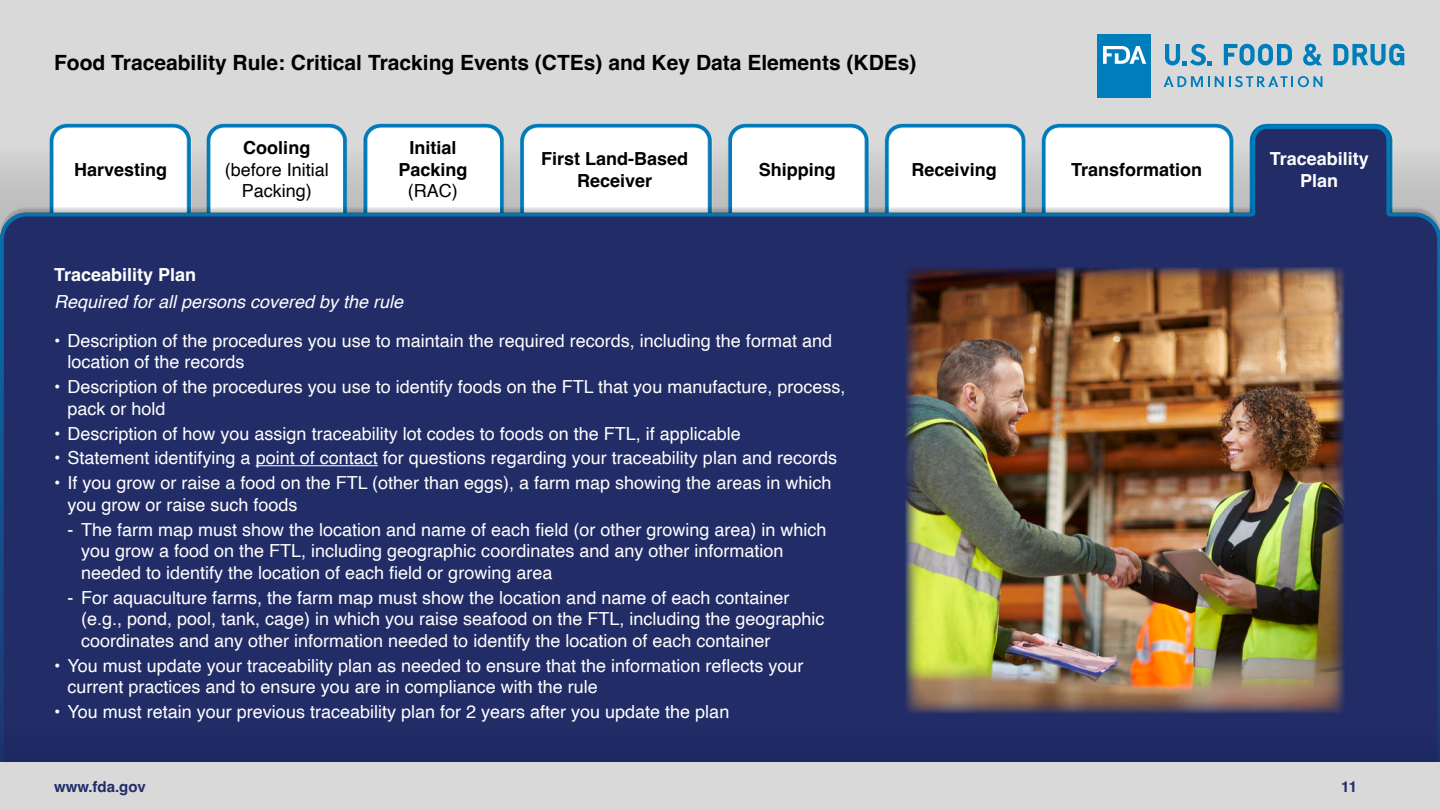
<style>
.page{position:relative;width:1440px;height:810px;background:#fff}
.page>*{position:absolute;margin:0;border:0;box-sizing:border-box;transform-origin:0 0}
.t1{font:700 21px "Helvetica";color:#000}
.t2{font:18px/21.6px "Helvetica";color:#fff}
.t3{font:700 18px/21.6px "Helvetica";color:#000;text-align:center}
.t4{font:italic 18px "Helvetica";color:#fff}
.t5{font:700 18px/21.6px "Helvetica";color:#fff;text-align:center}
.t6{font:18px/21.6px "Helvetica";color:#000;text-align:center}
.t7{font:700 15px "Helvetica";color:#222c67}
</style>
<div class="page">
<div style="left:0;top:0;width:1440px;height:762px;background:#d9d9d9"></div>
<div style="left:0;top:762px;width:1440px;height:48px;background:#d9d9d9"></div>
<svg style="left:1163px;top:76px;width:159px;height:11px;background:#8eb9ce"></svg>
<svg style="left:1223px;top:44px;width:69px;height:21px"></svg>
<svg style="left:1303px;top:44px;width:19px;height:22px"></svg>
<svg style="left:1333px;top:44px;width:71px;height:21px"></svg>
<svg style="left:1165px;top:44px;width:47px;height:22px"></svg>
<div style="left:1097px;top:34px;width:54px;height:64px;background:#007dbb"></div>
<svg style="left:1103px;top:46px;width:43px;height:18px"></svg>
<img style="left:0;top:107px;width:1440px;height:649px">
<img style="left:905px;top:267px;width:439px;height:447px">
<hr style="left:256px;top:465px;width:122px;height:1px;background:#fff">
<p class="t1" style="left:54px;top:50px;width:864px">Food Traceability Rule: Critical Tracking Events (CTEs) and Key Data Elements (KDEs)</p>
<p class="t3" style="left:74px;top:161px;width:95px">Harvesting</p>
<p class="t3" style="left:243px;top:139px;width:68px">Cooling</p>
<p class="t6" style="left:225px;top:159px;width:106px">(before Initial<br>Packing)</p>
<p class="t3" style="left:398px;top:139px;width:71px">Initial<br>Packing</p>
<p class="t6" style="left:408px;top:181px;width:51px">(RAC)</p>
<p class="t3" style="left:541px;top:150px;width:149px">First Land-Based<br>Receiver</p>
<p class="t3" style="left:759px;top:161px;width:79px">Shipping</p>
<p class="t3" style="left:911px;top:161px;width:87px">Receiving</p>
<p class="t3" style="left:1071px;top:161px;width:133px">Transformation</p>
<p class="t5" style="left:54px;top:266px;width:144px">Traceability Plan</p>
<p class="t4" style="left:54px;top:287px;width:351px">Required for all persons covered by the rule</p>
<p class="t2" style="left:68px;top:330px;width:766px;text-indent:-14px">• Description of the procedures you use to maintain the required records, including the format and location of the records</p>
<p class="t2" style="left:68px;top:377px;width:779px;text-indent:-14px">• Description of the procedures you use to identify foods on the FTL that you manufacture, process, pack or hold</p>
<p class="t2" style="left:54px;top:423px;width:688px">• Description of how you assign traceability lot codes to foods on the FTL, if applicable</p>
<p class="t2" style="left:54px;top:448px;width:784px">• Statement identifying a point of contact for questions regarding your traceability plan and records</p>
<p class="t2" style="left:68px;top:473px;width:765px;text-indent:-14px">• If you grow or raise a food on the FTL (other than eggs), a farm map showing the areas in which you grow or raise such foods</p>
<p class="t2" style="left:81px;top:519px;width:747px;text-indent:-14px">- The farm map must show the location and name of each field (or other growing area) in which you grow a food on the FTL, including geographic coordinates and any other information needed to identify the location of each field or growing area</p>
<p class="t2" style="left:81px;top:587px;width:745px;text-indent:-14px">- For aquaculture farms, the farm map must show the location and name of each container (e.g., pond, pool, tank, cage) in which you raise seafood on the FTL, including the geographic coordinates and any other information needed to identify the location of each container</p>
<p class="t2" style="left:68px;top:655px;width:737px;text-indent:-14px">• You must update your traceability plan as needed to ensure that the information reflects your current practices and to ensure you are in compliance with the rule</p>
<p class="t2" style="left:54px;top:702px;width:677px">• You must retain your previous traceability plan for 2 years after you update the plan</p>
<p class="t5" style="left:1269px;top:150px;width:101px">Traceability<br>Plan</p>
<p class="t7" style="left:54px;top:777px;width:93px">www.fda.gov</p>
<p class="t7" style="left:1341px;top:777px;width:17px">11</p>
</div>
